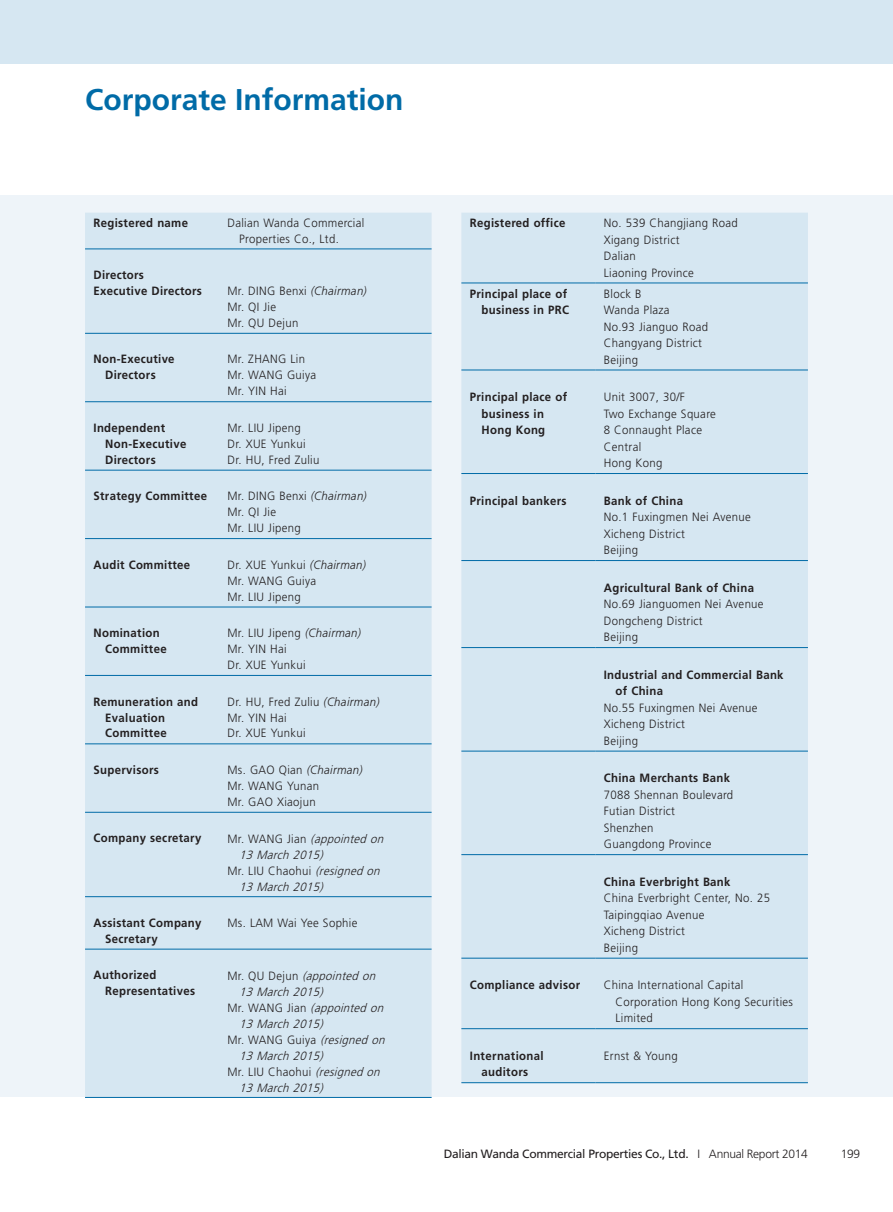
<style>
.page{position:relative;width:893px;height:1212px;background:#fff}
.page>*{position:absolute;margin:0;border:0;box-sizing:border-box;transform-origin:0 0}
.t1{font:700 30px "Frutiger LT Std";color:#006ba7}
.t2{font:300 12px/16.5px "Frutiger LT Std";letter-spacing:.03em;color:#231f20;scale:.95 1}
.t3{font:700 12px/15.9px "Frutiger LT Std";letter-spacing:.03em;color:#231f20;scale:.95 1}
.t4{font:italic 300 12px "Frutiger LT Std";color:#231f20;scale:.95 1}
.t5{font:12px "Frutiger LT Std";letter-spacing:-.025em;color:#231f20}
.t6{font:300 12px "Frutiger LT Std";letter-spacing:.03em;color:#231f20}
.s1{font-style:italic}
.s2{font-style:normal}
.s3{font-weight:300}
</style>
<div class="page">
<div style="left:0;top:196px;width:893px;height:901px;background:#eef4f9"></div>
<div style="left:0;top:0;width:893px;height:64px;background:#d6e7f2"></div>
<div style="left:85px;top:213px;width:347px;height:884px;background:#d6e7f2"></div>
<hr style="left:85px;top:249px;width:134px;height:1px;background:#006ba7">
<hr style="left:219px;top:249px;width:213px;height:1px;background:#006ba7">
<hr style="left:85px;top:333px;width:134px;height:1px;background:#006ba7">
<hr style="left:219px;top:333px;width:213px;height:1px;background:#006ba7">
<hr style="left:85px;top:401px;width:134px;height:1px;background:#006ba7">
<hr style="left:219px;top:401px;width:213px;height:1px;background:#006ba7">
<hr style="left:85px;top:470px;width:134px;height:1px;background:#006ba7">
<hr style="left:219px;top:470px;width:213px;height:1px;background:#006ba7">
<hr style="left:85px;top:538px;width:134px;height:1px;background:#006ba7">
<hr style="left:219px;top:538px;width:213px;height:1px;background:#006ba7">
<hr style="left:85px;top:607px;width:134px;height:1px;background:#006ba7">
<hr style="left:219px;top:607px;width:213px;height:1px;background:#006ba7">
<hr style="left:85px;top:675px;width:134px;height:1px;background:#006ba7">
<hr style="left:219px;top:675px;width:213px;height:1px;background:#006ba7">
<hr style="left:85px;top:743px;width:134px;height:1px;background:#006ba7">
<hr style="left:219px;top:743px;width:213px;height:1px;background:#006ba7">
<hr style="left:85px;top:812px;width:134px;height:1px;background:#006ba7">
<hr style="left:219px;top:812px;width:213px;height:1px;background:#006ba7">
<hr style="left:85px;top:896px;width:134px;height:1px;background:#006ba7">
<hr style="left:219px;top:896px;width:213px;height:1px;background:#006ba7">
<hr style="left:85px;top:949px;width:134px;height:1px;background:#006ba7">
<hr style="left:219px;top:949px;width:213px;height:1px;background:#006ba7">
<hr style="left:85px;top:1097px;width:134px;height:1px;background:#006ba7">
<hr style="left:219px;top:1097px;width:213px;height:1px;background:#006ba7">
<div style="left:461px;top:213px;width:347px;height:869px;background:#d6e7f2"></div>
<hr style="left:461px;top:283px;width:134px;height:1px;background:#006ba7">
<hr style="left:595px;top:283px;width:213px;height:1px;background:#006ba7">
<hr style="left:461px;top:370px;width:134px;height:1px;background:#006ba7">
<hr style="left:595px;top:370px;width:213px;height:1px;background:#006ba7">
<hr style="left:461px;top:473px;width:134px;height:1px;background:#006ba7">
<hr style="left:595px;top:473px;width:213px;height:1px;background:#006ba7">
<hr style="left:461px;top:560px;width:134px;height:1px;background:#006ba7">
<hr style="left:595px;top:560px;width:213px;height:1px;background:#006ba7">
<hr style="left:461px;top:647px;width:134px;height:1px;background:#006ba7">
<hr style="left:595px;top:647px;width:213px;height:1px;background:#006ba7">
<hr style="left:461px;top:751px;width:134px;height:1px;background:#006ba7">
<hr style="left:595px;top:751px;width:213px;height:1px;background:#006ba7">
<hr style="left:461px;top:854px;width:134px;height:1px;background:#006ba7">
<hr style="left:595px;top:854px;width:213px;height:1px;background:#006ba7">
<hr style="left:461px;top:958px;width:134px;height:1px;background:#006ba7">
<hr style="left:595px;top:958px;width:213px;height:1px;background:#006ba7">
<hr style="left:461px;top:1028px;width:134px;height:1px;background:#006ba7">
<hr style="left:595px;top:1028px;width:213px;height:1px;background:#006ba7">
<hr style="left:461px;top:1082px;width:134px;height:1px;background:#006ba7">
<hr style="left:595px;top:1082px;width:213px;height:1px;background:#006ba7">
<h1 class="t1" style="left:85px;top:82px;width:320px">Corporate Information</h1>
<p class="t3" style="left:94px;top:214px;width:101px">Registered name</p>
<p class="t2" style="left:239px;top:215px;width:133px;line-height:15.9px;text-indent:-12px">Dalian Wanda Commercial<br>Properties Co., Ltd.</p>
<p class="t3" style="left:94px;top:267px;width:116px">Directors<br>Executive Directors</p>
<p class="t2" style="left:227px;top:283px;width:148px;line-height:15.9px">Mr. DING Benxi <span class="s1">(Chairman)<br></span>Mr. QI Jie<br>Mr. QU Dejun</p>
<p class="t3" style="left:94px;top:351px;width:87px;text-align:center">Non-Executive<br>Directors</p>
<p class="t2" style="left:227px;top:351px;width:95px;line-height:15.9px">Mr. ZHANG Lin<br>Mr. WANG Guiya<br>Mr. YIN Hai</p>
<p class="t3" style="left:105px;top:420px;width:87px;text-indent:-12px">Independent<br>Non-Executive<br>Directors</p>
<p class="t2" style="left:227px;top:420px;width:98px;line-height:15.9px">Mr. LIU Jipeng<br>Dr. XUE Yunkui<br>Dr. HU, Fred Zuliu</p>
<p class="t3" style="left:94px;top:488px;width:121px">Strategy Committee</p>
<p class="t2" style="left:227px;top:488px;width:148px;line-height:15.9px">Mr. DING Benxi <span class="s1">(Chairman)<br></span>Mr. QI Jie<br>Mr. LIU Jipeng</p>
<p class="t3" style="left:94px;top:557px;width:103px">Audit Committee</p>
<p class="t2" style="left:227px;top:557px;width:147px;line-height:15.9px">Dr. XUE Yunkui <span class="s1">(Chairman)<br></span>Mr. WANG Guiya<br>Mr. LIU Jipeng</p>
<p class="t3" style="left:105px;top:625px;width:66px;text-indent:-12px">Nomination<br>Committee</p>
<p class="t2" style="left:227px;top:625px;width:142px;line-height:15.9px">Mr. LIU Jipeng <span class="s1">(Chairman)<br></span>Mr. YIN Hai<br>Dr. XUE Yunkui</p>
<p class="t3" style="left:105px;top:693px;width:99px;text-indent:-12px">Remuneration and<br>Evaluation<br>Committee</p>
<p class="t2" style="left:227px;top:694px;width:162px;line-height:15.9px">Dr. HU, Fred Zuliu <span class="s1">(Chairman)<br></span>Mr. YIN Hai<br>Dr. XUE Yunkui</p>
<p class="t3" style="left:94px;top:762px;width:70px">Supervisors</p>
<p class="t2" style="left:227px;top:762px;width:144px;line-height:15.9px">Ms. GAO Qian <span class="s1">(Chairman)<br></span>Mr. WANG Yunan<br>Mr. GAO Xiaojun</p>
<p class="t3" style="left:94px;top:830px;width:115px">Company secretary</p>
<p class="t4" style="left:227px;top:832px;width:169px"><span class="s2">M r . WA N G J i a n</span> (appointed on</p>
<p class="t4" style="left:239px;top:848px;width:93px">13 March 2015)</p>
<p class="t2" style="left:227px;top:863px;width:165px">Mr. LIU Chaohui <span class="s1">(resigned on</span></p>
<p class="t4" style="left:239px;top:880px;width:93px">13 March 2015)</p>
<p class="t3" style="left:105px;top:915px;width:103px;text-indent:-12px">Assistant Company<br>Secretary</p>
<p class="t2" style="left:227px;top:914px;width:138px">Ms. LAM Wai Yee Sophie</p>
<p class="t3" style="left:105px;top:967px;width:96px;text-indent:-12px">Authorized<br>Representatives</p>
<p class="t4" style="left:227px;top:969px;width:161px"><span class="s2">M r . Q U D e j u n</span> (appointed on</p>
<p class="t4" style="left:239px;top:985px;width:93px">13 March 2015)</p>
<p class="t4" style="left:227px;top:1001px;width:169px"><span class="s2">M r . WA N G J i a n</span> (appointed on</p>
<p class="t4" style="left:239px;top:1017px;width:93px">13 March 2015)</p>
<p class="t2" style="left:227px;top:1031px;width:171px">M r. WA N G G u i y a <span class="s1">(resigned on</span></p>
<p class="t4" style="left:239px;top:1049px;width:93px">13 March 2015)</p>
<p class="t2" style="left:227px;top:1063px;width:165px">Mr. LIU Chaohui <span class="s1">(resigned on</span></p>
<p class="t4" style="left:239px;top:1080px;width:93px">13 March 2015)</p>
<p class="t3" style="left:470px;top:215px;width:102px">Registered office</p>
<p class="t2" style="left:604px;top:215px;width:143px">No. 539 Changjiang Road<br>Xigang District<br>Dalian<br>Liaoning Province</p>
<p class="t3" style="left:470px;top:285px;width:106px;line-height:16.5px;text-align:right">Principal place of business in PRC</p>
<p class="t2" style="left:604px;top:285px;width:111px">Block B<br>Wanda Plaza<br>No.93 Jianguo Road<br>Changyang District<br>Beijing</p>
<p class="t3" style="left:482px;top:389px;width:92px;line-height:16.5px;text-indent:-12px">Principal place of business in<br>Hong Kong</p>
<p class="t2" style="left:604px;top:389px;width:120px">Unit 3007, 30/F<br>Two Exchange Square<br>8 Connaught Place<br>Central<br>Hong Kong</p>
<p class="t3" style="left:470px;top:493px;width:103px">Principal bankers</p>
<p class="t3" style="left:604px;top:493px;width:85px">Bank of China</p>
<p class="t2" style="left:604px;top:509px;width:156px">No.1 Fuxingmen Nei Avenue<br>Xicheng District<br>Beijing</p>
<p class="t3" style="left:604px;top:580px;width:160px">Agricultural Bank of China</p>
<p class="t2" style="left:604px;top:596px;width:170px">No.69 Jianguomen Nei Avenue<br>Dongcheng District<br>Beijing</p>
<p class="t3" style="left:615px;top:666px;width:178px;line-height:16.5px;text-indent:-12px">Industrial and Commercial Bank of China</p>
<p class="t2" style="left:604px;top:699px;width:163px">No.55 Fuxingmen Nei Avenue<br>Xicheng District<br>Beijing</p>
<p class="t3" style="left:604px;top:770px;width:134px">China Merchants Bank</p>
<p class="t2" style="left:604px;top:786px;width:138px">7088 Shennan Boulevard<br>Futian District<br>Shenzhen<br>Guangdong Province</p>
<p class="t3" style="left:604px;top:874px;width:135px">China Everbright Bank</p>
<p class="t2" style="left:604px;top:890px;width:177px">China Everbright Center, No. 25<br>Taipingqiao Avenue<br>Xicheng District<br>Beijing</p>
<p class="t3" style="left:470px;top:977px;width:118px">Compliance advisor</p>
<p class="t2" style="left:616px;top:977px;width:188px;text-indent:-12px">China International Capital<br>Corporation Hong Kong Securities<br>Limited</p>
<p class="t3" style="left:470px;top:1047px;width:79px;line-height:16.5px;text-align:center">International auditors</p>
<p class="t2" style="left:604px;top:1047px;width:79px">Ernst &amp; Young</p>
<p class="t5" style="left:444px;top:1147px;width:366px">Dalian Wanda Commercial Properties Co., Ltd. <span class="s3">I Annual Report 2014</span></p>
<p class="t6" style="left:841px;top:1147px;width:21px">199</p>
</div>
